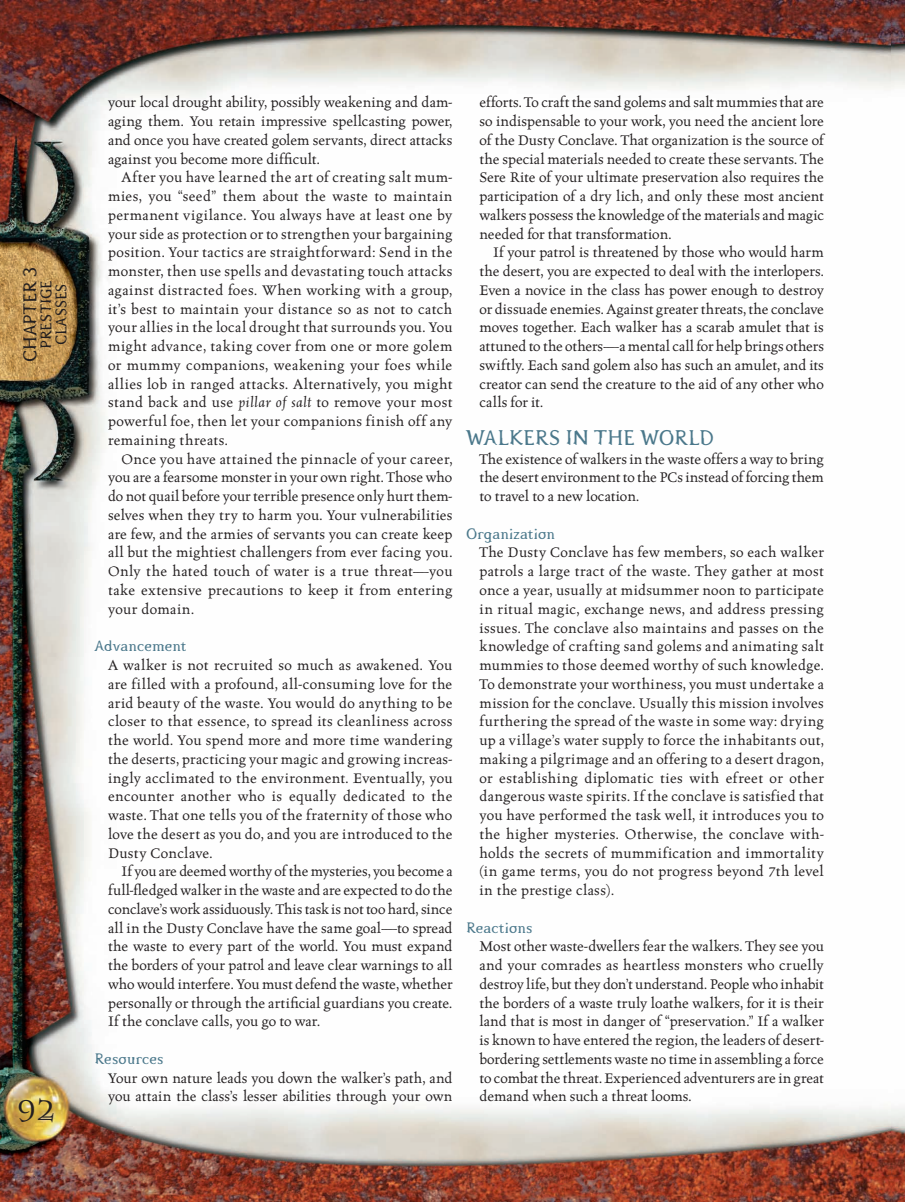
<style>
.page{position:relative;width:905px;height:1202px;background:#fff}
.page>*{position:absolute;margin:0;border:0;box-sizing:border-box;transform-origin:0 0}
.t1{font:33.75px "Alchemy Gold A24";color:#231f20}
.t2{font:20.55px "Pterra dactyl";letter-spacing:-.005em;color:#4b788b}
.t3{font:18px "Pterra dactyl";letter-spacing:.015em;color:#231f20}
.t4{font:500 15.75px/18.8px "Celestia Antiqua";letter-spacing:.005em;color:#231f20;text-align:justify}
.t5{font:15px/15px "Pterra dactyl";letter-spacing:.015em;color:#231f20}
.t6{font:14.7px "Pterra dactyl";letter-spacing:.005em;color:#4b788b}
.s1{font-style:italic}
</style>
<div class="page">
<img style="left:0;top:0;width:905px;height:1202px">
<p class="t3" style="left:23px;top:362px;width:97px;rotate:-90deg">CHAPTER 3</p>
<p class="t5" style="left:40px;top:349px;width:70px;rotate:-90deg">PRESTIGE<br>CLASSES</p>
<h1 class="t1" style="left:16px;top:1088px;width:41px">92</h1>
<p class="t4" style="left:108px;top:94px;width:346px">your local drought ability, possibly weakening and dam&shy;aging them. You retain impressive spellcasting power, and once you have created golem servants, direct attacks against you become more difficult.</p>
<p class="t4" style="left:108px;top:169px;width:346px;text-indent:13px">After you have learned the art of creating salt mum&shy;mies, you “seed” them about the waste to maintain permanent vigilance. You always have at least one by your side as protection or to strengthen your bargaining position. Your tactics are straightforward: Send in the monster, then use spells and devastating touch attacks against distracted foes. When working with a group, it’s best to maintain your distance so as not to catch your allies in the local drought that surrounds you. You might advance, taking cover from one or more golem or mummy companions, weakening your foes while allies lob in ranged attacks. Alternatively, you might stand back and use <span class="s1">pillar of salt</span> to remove your most powerful foe, then let your companions finish off any remaining threats.</p>
<p class="t4" style="left:108px;top:450px;width:346px;text-indent:14px">Once you have attained the pinnacle of your career, you are a fearsome monster in your own right. Those who do not quail before your terrible presence only hurt them&shy;selves when they try to harm you. Your vulnerabilities are few, and the armies of servants you can create keep all but the mightiest challengers from ever facing you.<br>Only the hated touch of water is a true threat—you take extensive precautions to keep it from entering your domain.</p>
<p class="t6" style="left:95px;top:640px;width:93px">Advancement</p>
<p class="t4" style="left:108px;top:656px;width:346px">A walker is not recruited so much as awakened. You are filled with a profound, all-consuming love for the arid beauty of the waste. You would do anything to be closer to that essence, to spread its cleanliness across the world. You spend more and more time wandering the deserts, practicing your magic and growing increas&shy;ingly acclimated to the environment. Eventually, you encounter another who is equally dedicated to the waste. That one tells you of the fraternity of those who love the desert as you do, and you are introduced to the Dusty Conclave.</p>
<p class="t4" style="left:108px;top:862px;width:346px;text-indent:13px">If you are deemed worthy of the mysteries, you become a full-fledged walker in the waste and are expected to do the conclave’s work assiduously. This task is not too hard, since all in the Dusty Conclave have the same goal—to spread the waste to every part of the world. You must expand the borders of your patrol and leave clear warnings to all who would interfere. You must defend the waste, whether personally or through the artificial guardians you create.<br>If the conclave calls, you go to war.</p>
<p class="t6" style="left:95px;top:1053px;width:71px">Resources</p>
<p class="t4" style="left:108px;top:1069px;width:346px">Your own nature leads you down the walker’s path, and you attain the class’s lesser abilities through your own</p>
<p class="t4" style="left:479px;top:94px;width:346px">efforts. To craft the sand golems and salt mummies that are so indispensable to your work, you need the ancient lore of the Dusty Conclave. That organization is the source of the special materials needed to create these servants. The Sere Rite of your ultimate preservation also requires the participation of a dry lich, and only these most ancient walkers possess the knowledge of the materials and magic needed for that transformation.</p>
<p class="t4" style="left:479px;top:244px;width:346px;text-indent:13px">If your patrol is threatened by those who would harm the desert, you are expected to deal with the interlopers.<br>Even a novice in the class has power enough to destroy or dissuade enemies. Against greater threats, the conclave moves together. Each walker has a scarab amulet that is attuned to the others—a mental call for help brings others swiftly. Each sand golem also has such an amulet, and its creator can send the creature to the aid of any other who calls for it.</p>
<h2 class="t2" style="left:466px;top:430px;width:250px">WALKERS IN THE WORLD</h2>
<p class="t4" style="left:479px;top:450px;width:346px">The existence of walkers in the waste offers a way to bring the desert environment to the PCs instead of forcing them to travel to a new location.</p>
<p class="t6" style="left:466px;top:528px;width:91px">Organization</p>
<p class="t4" style="left:479px;top:544px;width:346px">The Dusty Conclave has few members, so each walker patrols a large tract of the waste. They gather at most once a year, usually at midsummer noon to participate in ritual magic, exchange news, and address pressing issues. The conclave also maintains and passes on the knowledge of crafting sand golems and animating salt mummies to those deemed worthy of such knowledge.<br>To demonstrate your worthiness, you must undertake a mission for the conclave. Usually this mission involves furthering the spread of the waste in some way: drying up a village’s water supply to force the inhabitants out, making a pilgrimage and an offering to a desert dragon, or establishing diplomatic ties with efreet or other dangerous waste spirits. If the conclave is satisfied that you have performed the task well, it introduces you to the higher mysteries. Otherwise, the conclave with&shy;holds the secrets of mummification and immortality (in game terms, you do not progress beyond 7th level in the prestige class).</p>
<p class="t6" style="left:466px;top:922px;width:68px">Reactions</p>
<p class="t4" style="left:479px;top:937px;width:346px">Most other waste-dwellers fear the walkers. They see you and your comrades as heartless monsters who cruelly destroy life, but they don’t understand. People who inhabit the borders of a waste truly loathe walkers, for it is their land that is most in danger of “preservation.” If a walker is known to have entered the region, the leaders of desert&shy;bordering settlements waste no time in assembling a force to combat the threat. Experienced adventurers are in great demand when such a threat looms.</p>
</div>
